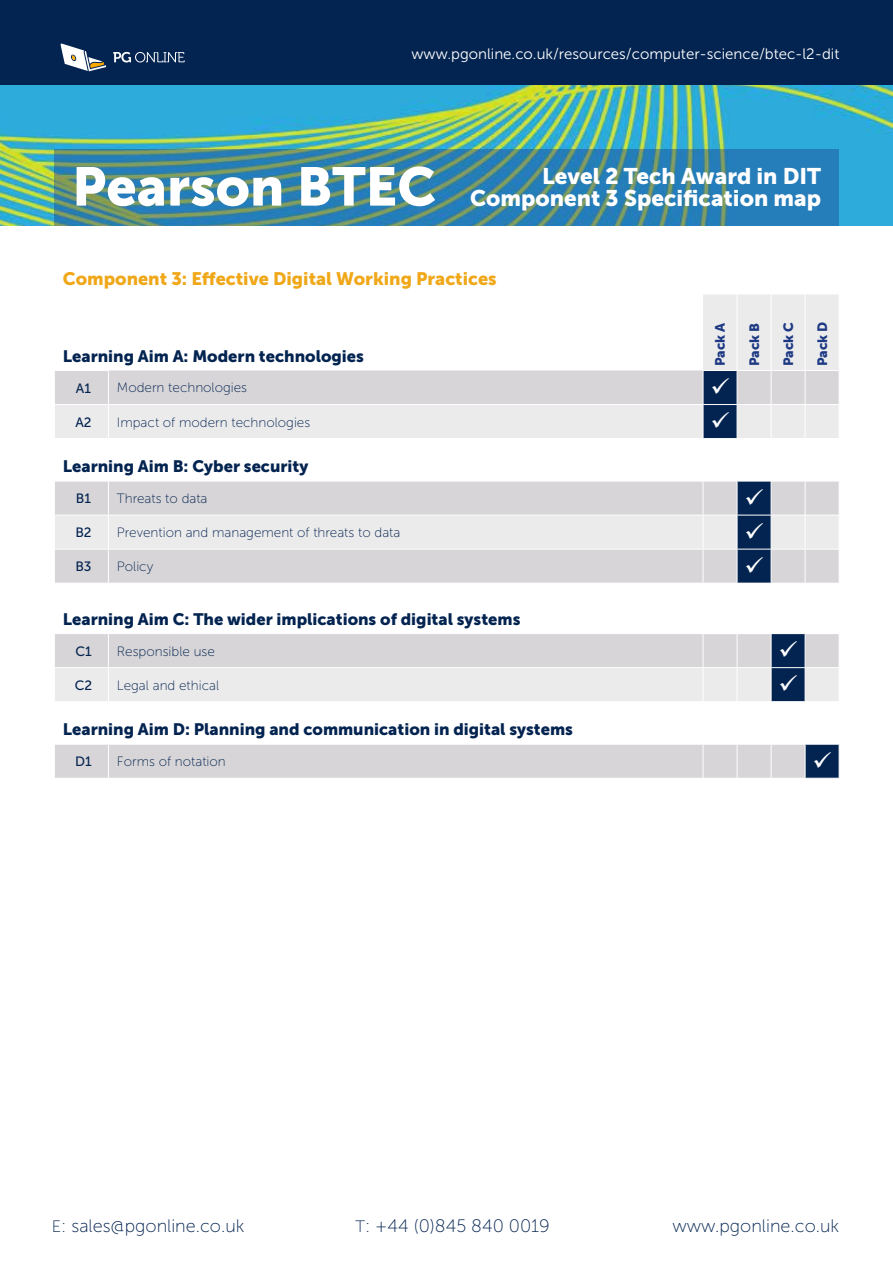
<style>
.page{position:relative;width:893px;height:1263px;background:#fff}
.page>*{position:absolute;margin:0;border:0;box-sizing:border-box;transform-origin:0 0}
.t1{font:54px "Museo Sans 900";color:#fff}
.t2{font:22.5px "Museo Sans 900";color:#fff}
.t3{font:18px "Museo Sans 100";color:#032350}
.t4{font:18px "Museo Sans 900";color:#f0a718}
.t5{font:16.5px "Museo Sans 900";color:#032350}
.t6{font:15px "Museo Sans 300";color:#fff}
.t7{font:13.5px "Museo Sans 100";color:#032350}
.t8{font:13.5px "Museo Sans 900";color:#1d3983}
.t9{font:13.5px "Museo Sans 500";color:#032350}
.s1{font-size:16.5px}
</style>
<div class="page">
<div style="left:0;top:0;width:893px;height:87px;background:#032350"></div>
<svg style="left:113px;top:52px;width:72px;height:10px"></svg>
<svg style="left:61px;top:44px;width:45px;height:27px"></svg>
<img style="left:0;top:86px;width:893px;height:140px">
<svg style="left:54px;top:150px;width:784px;height:76px;background:#3c849e"></svg>
<div style="left:703px;top:295px;width:136px;height:75px;background:#ecebec"></div>
<svg style="left:55px;top:370px;width:648px;height:408px"></svg>
<svg style="left:704px;top:371px;width:135px;height:407px"></svg>
<hr style="left:703px;top:404px;width:34px;height:1px;background:#fff">
<hr style="left:737px;top:405px;width:1px;height:33px;background:#fff">
<hr style="left:703px;top:438px;width:34px;height:1px;background:#fff">
<hr style="left:737px;top:515px;width:34px;height:1px;background:#fff">
<hr style="left:737px;top:515px;width:1px;height:34px;background:#fff">
<hr style="left:771px;top:515px;width:1px;height:34px;background:#fff">
<hr style="left:737px;top:549px;width:34px;height:1px;background:#fff">
<hr style="left:737px;top:549px;width:1px;height:34px;background:#fff">
<hr style="left:771px;top:549px;width:1px;height:34px;background:#fff">
<hr style="left:108px;top:634px;width:1px;height:33px;background:#fff">
<hr style="left:737px;top:634px;width:1px;height:33px;background:#fff">
<hr style="left:771px;top:634px;width:1px;height:33px;background:#fff">
<hr style="left:805px;top:634px;width:1px;height:33px;background:#fff">
<hr style="left:54px;top:667px;width:54px;height:1px;background:#fff">
<hr style="left:108px;top:667px;width:595px;height:1px;background:#fff">
<hr style="left:108px;top:668px;width:1px;height:33px;background:#fff">
<hr style="left:703px;top:667px;width:34px;height:1px;background:#fff">
<hr style="left:737px;top:667px;width:34px;height:1px;background:#fff">
<hr style="left:737px;top:668px;width:1px;height:33px;background:#fff">
<hr style="left:771px;top:667px;width:34px;height:1px;background:#fff">
<hr style="left:771px;top:668px;width:1px;height:33px;background:#fff">
<hr style="left:805px;top:667px;width:34px;height:1px;background:#fff">
<hr style="left:805px;top:668px;width:1px;height:33px;background:#fff">
<hr style="left:54px;top:701px;width:54px;height:1px;background:#fff">
<hr style="left:108px;top:701px;width:595px;height:1px;background:#fff">
<hr style="left:703px;top:701px;width:34px;height:1px;background:#fff">
<hr style="left:737px;top:701px;width:34px;height:1px;background:#fff">
<hr style="left:771px;top:701px;width:34px;height:1px;background:#fff">
<hr style="left:805px;top:701px;width:34px;height:1px;background:#fff">
<hr style="left:54px;top:744px;width:54px;height:1px;background:#fff">
<hr style="left:108px;top:744px;width:595px;height:1px;background:#fff">
<hr style="left:108px;top:744px;width:1px;height:34px;background:#fff">
<hr style="left:703px;top:744px;width:34px;height:1px;background:#fff">
<hr style="left:737px;top:744px;width:34px;height:1px;background:#fff">
<hr style="left:737px;top:744px;width:1px;height:34px;background:#fff">
<hr style="left:771px;top:744px;width:34px;height:1px;background:#fff">
<hr style="left:771px;top:744px;width:1px;height:34px;background:#fff">
<hr style="left:805px;top:744px;width:34px;height:1px;background:#fff">
<hr style="left:805px;top:744px;width:1px;height:34px;background:#fff">
<hr style="left:737px;top:294px;width:1px;height:76px;background:#fff">
<hr style="left:771px;top:294px;width:1px;height:76px;background:#fff">
<hr style="left:805px;top:294px;width:1px;height:76px;background:#fff">
<hr style="left:54px;top:370px;width:55px;height:1px;background:#fff">
<hr style="left:108px;top:371px;width:1px;height:33px;background:#fff">
<hr style="left:737px;top:371px;width:1px;height:33px;background:#fff">
<hr style="left:771px;top:371px;width:1px;height:33px;background:#fff">
<hr style="left:805px;top:371px;width:1px;height:33px;background:#fff">
<hr style="left:54px;top:404px;width:54px;height:1px;background:#fff">
<hr style="left:108px;top:404px;width:595px;height:1px;background:#fff">
<hr style="left:108px;top:405px;width:1px;height:33px;background:#fff">
<hr style="left:737px;top:404px;width:34px;height:1px;background:#fff">
<hr style="left:771px;top:404px;width:34px;height:1px;background:#fff">
<hr style="left:771px;top:405px;width:1px;height:33px;background:#fff">
<hr style="left:805px;top:404px;width:34px;height:1px;background:#fff">
<hr style="left:805px;top:405px;width:1px;height:33px;background:#fff">
<hr style="left:54px;top:438px;width:54px;height:1px;background:#fff">
<hr style="left:108px;top:438px;width:595px;height:1px;background:#fff">
<hr style="left:737px;top:438px;width:34px;height:1px;background:#fff">
<hr style="left:771px;top:438px;width:34px;height:1px;background:#fff">
<hr style="left:805px;top:438px;width:34px;height:1px;background:#fff">
<hr style="left:54px;top:451px;width:54px;height:1px;background:#fff">
<hr style="left:108px;top:451px;width:595px;height:1px;background:#fff">
<hr style="left:703px;top:451px;width:34px;height:1px;background:#fff">
<hr style="left:737px;top:451px;width:34px;height:1px;background:#fff">
<hr style="left:771px;top:451px;width:34px;height:1px;background:#fff">
<hr style="left:805px;top:451px;width:34px;height:1px;background:#fff">
<hr style="left:54px;top:481px;width:54px;height:1px;background:#fff">
<hr style="left:108px;top:481px;width:595px;height:1px;background:#fff">
<hr style="left:108px;top:481px;width:1px;height:34px;background:#fff">
<hr style="left:703px;top:481px;width:34px;height:1px;background:#fff">
<hr style="left:737px;top:481px;width:34px;height:1px;background:#fff">
<hr style="left:737px;top:481px;width:1px;height:34px;background:#fff">
<hr style="left:771px;top:481px;width:34px;height:1px;background:#fff">
<hr style="left:771px;top:481px;width:1px;height:34px;background:#fff">
<hr style="left:805px;top:481px;width:34px;height:1px;background:#fff">
<hr style="left:805px;top:481px;width:1px;height:34px;background:#fff">
<hr style="left:54px;top:515px;width:54px;height:1px;background:#fff">
<hr style="left:108px;top:515px;width:595px;height:1px;background:#fff">
<hr style="left:108px;top:515px;width:1px;height:34px;background:#fff">
<hr style="left:703px;top:515px;width:34px;height:1px;background:#fff">
<hr style="left:771px;top:515px;width:34px;height:1px;background:#fff">
<hr style="left:805px;top:515px;width:34px;height:1px;background:#fff">
<hr style="left:805px;top:515px;width:1px;height:34px;background:#fff">
<hr style="left:54px;top:549px;width:54px;height:1px;background:#fff">
<hr style="left:108px;top:549px;width:595px;height:1px;background:#fff">
<hr style="left:108px;top:549px;width:1px;height:34px;background:#fff">
<hr style="left:703px;top:549px;width:34px;height:1px;background:#fff">
<hr style="left:771px;top:549px;width:34px;height:1px;background:#fff">
<hr style="left:805px;top:549px;width:34px;height:1px;background:#fff">
<hr style="left:805px;top:549px;width:1px;height:34px;background:#fff">
<svg style="left:55px;top:583px;width:784px;height:51px"></svg>
<hr style="left:703px;top:596px;width:34px;height:1px;background:#fff">
<hr style="left:737px;top:596px;width:34px;height:1px;background:#fff">
<hr style="left:737px;top:597px;width:1px;height:36px;background:#fff">
<hr style="left:771px;top:596px;width:34px;height:1px;background:#fff">
<hr style="left:771px;top:597px;width:1px;height:36px;background:#fff">
<hr style="left:805px;top:596px;width:34px;height:1px;background:#fff">
<hr style="left:805px;top:597px;width:1px;height:36px;background:#fff">
<svg style="left:712px;top:378px;width:17px;height:16px"></svg>
<svg style="left:712px;top:412px;width:17px;height:16px"></svg>
<svg style="left:746px;top:488px;width:17px;height:17px"></svg>
<svg style="left:746px;top:522px;width:17px;height:17px"></svg>
<svg style="left:746px;top:556px;width:17px;height:17px"></svg>
<svg style="left:780px;top:641px;width:17px;height:16px"></svg>
<svg style="left:780px;top:675px;width:17px;height:16px"></svg>
<svg style="left:814px;top:751px;width:17px;height:17px"></svg>
<p class="t6" style="left:412px;top:46px;width:429px">www.pgonline.co.uk/resources/computer-science/btec-l2-dit</p>
<h1 class="t1" style="left:72px;top:156px;width:366px">Pearson BTEC</h1>
<h2 class="t2" style="left:542px;top:163px;width:280px">Level 2 Tech Award in DIT</h2>
<h2 class="t2" style="left:470px;top:186px;width:353px">Component 3 Specification map</h2>
<p class="t4" style="left:63px;top:269px;width:435px">Component 3: Effective Digital Working Practices</p>
<p class="t5" style="left:63px;top:347px;width:302px">Learning Aim A: Modern technologies</p>
<p class="t9" style="left:76px;top:380px;width:17px">A1</p>
<p class="t7" style="left:117px;top:381px;width:132px">Modern technologies</p>
<p class="t9" style="left:75px;top:415px;width:18px">A2</p>
<p class="t7" style="left:117px;top:415px;width:195px">Impact of modern technologies</p>
<p class="t5" style="left:63px;top:457px;width:247px">Learning Aim B: Cyber security</p>
<p class="t9" style="left:76px;top:491px;width:17px">B1</p>
<p class="t7" style="left:117px;top:491px;width:92px">Threats to data</p>
<p class="t9" style="left:75px;top:525px;width:18px">B2</p>
<p class="t7" style="left:117px;top:525px;width:285px">Prevention and management of threats to data</p>
<p class="t9" style="left:75px;top:559px;width:18px">B3</p>
<p class="t7" style="left:117px;top:559px;width:38px">Policy</p>
<p class="t5" style="left:63px;top:610px;width:459px">Learning Aim C: The wider implications of digital systems</p>
<p class="t9" style="left:75px;top:644px;width:18px">C1</p>
<p class="t7" style="left:117px;top:644px;width:99px">Responsible use</p>
<p class="t9" style="left:75px;top:678px;width:19px">C2</p>
<p class="t7" style="left:117px;top:678px;width:104px">Legal and ethical</p>
<p class="t5" style="left:63px;top:720px;width:512px">Learning Aim D: Planning and communication in digital systems</p>
<p class="t9" style="left:75px;top:754px;width:18px">D1</p>
<p class="t7" style="left:117px;top:754px;width:110px">Forms of notation</p>
<p class="t8" style="left:712px;top:366px;width:45px;rotate:-90deg">Pack A</p>
<p class="t8" style="left:747px;top:366px;width:45px;rotate:-90deg">Pack B</p>
<p class="t8" style="left:781px;top:366px;width:46px;rotate:-90deg">Pack C</p>
<p class="t8" style="left:815px;top:366px;width:46px;rotate:-90deg">Pack D</p>
<p class="t3" style="left:52px;top:1216px;width:194px"><span class="s1">E</span>: sales@pgonline.co.uk</p>
<p class="t3" style="left:355px;top:1216px;width:196px"><span class="s1">T</span>: +44 (0)845 840 0019</p>
<p class="t3" style="left:673px;top:1216px;width:168px">www.pgonline.co.uk</p>
</div>
